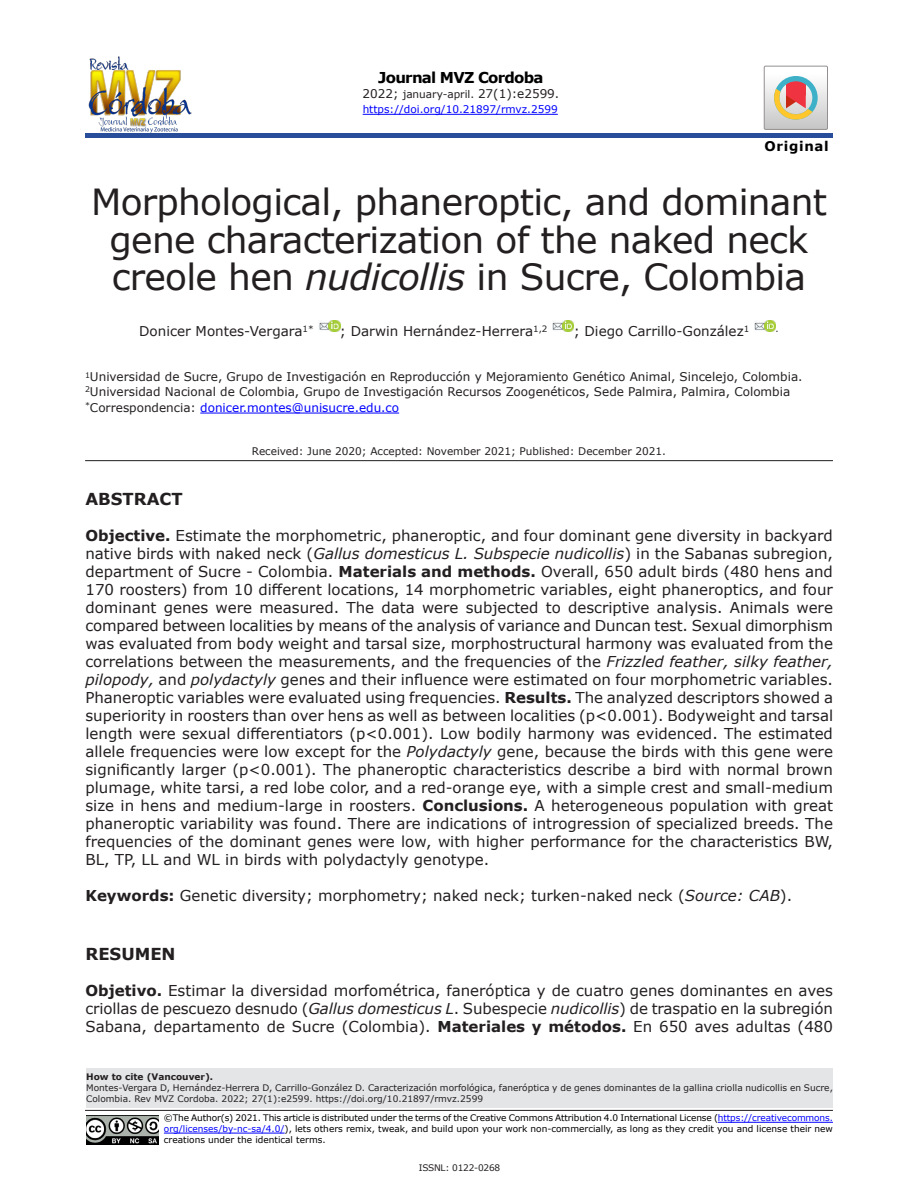
<style>
.page{position:relative;width:918px;height:1188px;background:#fff}
.page>*{position:absolute;margin:0;border:0;box-sizing:border-box;transform-origin:0 0}
.T1{font:36px/37.5px "Verdana";letter-spacing:-.02em;color:#231f20;text-align:center}
.t1{font:700 16.5px "Verdana";color:#231f20}
.t2{font:15px/18px "Verdana";color:#231f20;text-align:justify}
.t3{font:700 15px "Verdana";letter-spacing:-.05em;color:#000}
.Autores{font:13.5px "Verdana";color:#231f20}
.t4{font:700 13.35px "Verdana";letter-spacing:.05em;color:#000}
.Filiación{font:12px "Verdana";color:#231f20}
.Filiación-2{font:12px "Verdana";color:#00f}
.Recibido{font:10.5px "Verdana";color:#231f20}
.t5{font:10.5px "Verdana";color:#00f}
.t6{font:9px/10.8px "Verdana";color:#000;text-align:justify}
.t7{font:9px/10.8px "Verdana";color:#231f20}
.t8{font:700 9px "Verdana";color:#231f20}
.t9{font:9px "Verdana";letter-spacing:-.025em;color:#231f20}
.Autores-2{font:8.7px "Verdana";color:#231f20}
.s1{font-size:10.5px}
.s2{font-style:italic}
.s3{color:#231f20}
.s4{font-weight:700}
.s5{color:#00f}
</style>
<div class="page">
<hr style="left:85px;top:1110px;width:748px;height:1px;background:#231f20">
<div style="left:86px;top:1068px;width:747px;height:39px;background:#e4e5e7"></div>
<hr style="left:85px;top:134px;width:748px;height:4px;background:#274d9b">
<hr style="left:363px;top:114px;width:195px;height:1px;background:#00f">
<hr style="left:718px;top:1122px;width:115px;height:1px;background:#00f">
<hr style="left:164px;top:1133px;width:121px;height:1px;background:#00f">
<img style="left:86px;top:1116px;width:73px;height:29px">
<img style="left:85px;top:56px;width:110px;height:78px">
<svg style="left:764px;top:66px;width:64px;height:63px"></svg>
<hr style="left:200px;top:413px;width:199px;height:1px;background:#00f">
<svg style="left:319px;top:320px;width:21px;height:12px"></svg>
<svg style="left:552px;top:320px;width:22px;height:12px"></svg>
<svg style="left:754px;top:320px;width:22px;height:12px"></svg>
<hr style="left:85px;top:460px;width:748px;height:1px;background:#231f20">
<p class="t3" style="left:378px;top:66px;width:167px">Journal MVZ Cordoba</p>
<p class="Filiación" style="left:363px;top:85px;width:198px">2022; <span class="s1">january-april.</span> 27(1):e2599.</p>
<p class="t5" style="left:363px;top:102px;width:197px">https://doi.org/10.21897/rmvz.2599</p>
<p class="t4" style="left:765px;top:137px;width:66px">Original</p>
<p class="T1" style="left:91px;top:183px;width:738px">Morphological, phaneroptic, and dominant gene characterization of the naked neck creole hen <span class="s2">nudicollis</span> in Sucre, Colombia</p>
<p class="Autores" style="left:139px;top:322px;width:176px">Donicer Montes-Vergara<sup>1*</sup></p>
<p class="Autores" style="left:340px;top:322px;width:209px">; Darwin Hernández-Herrera<sup>1,2</sup></p>
<p class="Autores" style="left:574px;top:322px;width:177px">; Diego Carrillo-González<sup>1</sup></p>
<p class="Autores-2" style="left:776px;top:323px;width:5px">.</p>
<p class="Filiación" style="left:85px;top:369px;width:719px"><sup>1</sup>Universidad de Sucre, Grupo de Investigación en Reproducción y Mejoramiento Genético Animal, Sincelejo, Colombia.</p>
<p class="Filiación" style="left:85px;top:383px;width:707px"><sup>2</sup>Universidad Nacional de Colombia, Grupo de Investigación Recursos Zoogenéticos, Sede Palmira, Palmira, Colombia</p>
<p class="Filiación-2" style="left:85px;top:399px;width:316px"><sup>*</sup><span class="s3">Correspondencia:</span> donicer.montes@unisucre.edu.co</p>
<p class="Recibido" style="left:252px;top:444px;width:416px">Received: June 2020; Accepted: November 2021; Published: December 2021.</p>
<p class="t1" style="left:85px;top:487px;width:99px">ABSTRACT</p>
<p class="t2" style="left:85px;top:526px;width:749px"><span class="s4">Objective.</span> Estimate the morphometric, phaneroptic, and four dominant gene diversity in backyard native birds with naked neck (<span class="s2">Gallus domesticus L. Subspecie nudicollis</span>) in the Sabanas subregion, department of Sucre - Colombia. <span class="s4">Materials and methods.</span> Overall, 650 adult birds (480 hens and 170 roosters) from 10 different locations, 14 morphometric variables, eight phaneroptics, and four dominant genes were measured. The data were subjected to descriptive analysis. Animals were compared between localities by means of the analysis of variance and Duncan test. Sexual dimorphism was evaluated from body weight and tarsal size, morphostructural harmony was evaluated from the correlations between the measurements, and the frequencies of the <span class="s2">Frizzled feather, silky feather, pilopody,</span> and <span class="s2">polydactyly</span> genes and their influence were estimated on four morphometric variables.<br>Phaneroptic variables were evaluated using frequencies. <span class="s4">Results.</span> The analyzed descriptors showed a superiority in roosters than over hens as well as between localities (p&lt;0.001). Bodyweight and tarsal length were sexual differentiators (p&lt;0.001). Low bodily harmony was evidenced. The estimated allele frequencies were low except for the <span class="s2">Polydactyly</span> gene, because the birds with this gene were significantly larger (p&lt;0.001). The phaneroptic characteristics describe a bird with normal brown plumage, white tarsi, a red lobe color, and a red-orange eye, with a simple crest and small-medium size in hens and medium-large in roosters. <span class="s4">Conclusions.</span> A heterogeneous population with great phaneroptic variability was found. There are indications of introgression of specialized breeds. The frequencies of the dominant genes were low, with higher performance for the characteristics BW, BL, TP, LL and WL in birds with polydactyly genotype.</p>
<p class="t2" style="left:85px;top:886px;width:708px"><span class="s4">Keywords:</span> Genetic diversity; morphometry; naked neck; turken-naked neck (<span class="s2">Source: CAB</span>).</p>
<p class="t1" style="left:85px;top:942px;width:92px">RESUMEN</p>
<p class="t2" style="left:85px;top:981px;width:749px"><span class="s4">Objetivo.</span> Estimar la diversidad morfométrica, faneróptica y de cuatro genes dominantes en aves criollas de pescuezo desnudo (<span class="s2">Gallus domesticus L</span>. Subespecie <span class="s2">nudicollis</span>) de traspatio en la subregión Sabana, departamento de Sucre (Colombia). <span class="s4">Materiales y métodos.</span> En 650 aves adultas (480</p>
<p class="t8" style="left:86px;top:1071px;width:128px">How to cite (Vancouver).</p>
<p class="t7" style="left:86px;top:1082px;width:748px">Montes-Vergara D, Hernández-Herrera D, Carrillo-González D. Caracterización morfológica, faneróptica y de genes dominantes de la gallina criolla nudicollis en Sucre,<br>Colombia. Rev MVZ Cordoba. 2022; 27(1):e2599. https://doi.org/10.21897/rmvz.2599</p>
<p class="t6" style="left:164px;top:1113px;width:671px">©The Author(s) 2021. This article is distributed under the terms of the Creative Commons Attribution 4.0 International License (<span class="s5">https://creativecommons. org/licenses/by-nc-sa/4.0/</span>), lets others remix, tweak, and build upon your work non-commercially, as long as they credit you and license their new creations under the identical terms.</p>
<p class="t9" style="left:419px;top:1161px;width:83px">ISSNL: 0122-0268</p>
</div>
